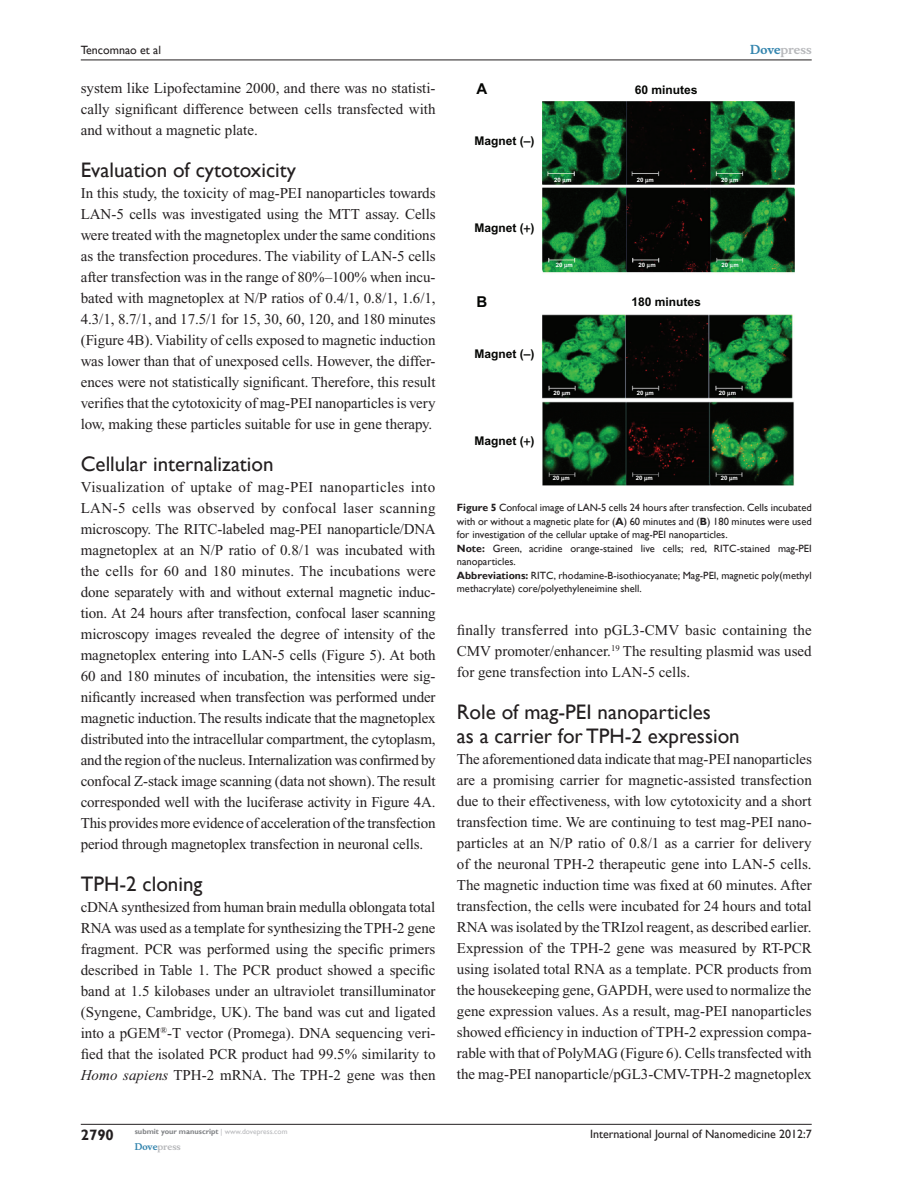
<style>
.page{position:relative;width:918px;height:1188px;background:#fff}
.page>*{position:absolute;margin:0;border:0;box-sizing:border-box;transform-origin:0 0}
.t1{font:21px/24px "Gill Sans";color:#231f20}
.TxF{font:15px/21px "Times New Roman";color:#231f20;text-align:justify}
.Tx{font:15px/21px "Times New Roman";color:#231f20;text-align:justify}
.t2{font:700 15px "Gill Sans";color:#231f20}
.t3{font:700 15px "Arial";color:#040503}
.t4{font:12px "Gill Sans";color:#231f20}
.t5{font:700 12px "Arial";color:#040503}
.t6{font:700 12px "Musee";color:#b8b9bc}
.FC{font:10.5px/13.5px "Gill Sans";color:#231f20;text-align:justify}
.FigSNRI{font:10.5px/13.5px "Gill Sans";color:#231f20}
.t7{font:700 9px "Musee";color:#b8b9bc}
.t8{font:700 7.5px "Gill Sans";color:#808285}
.t9{font:700 6px "Arial";color:#fff}
.s1{color:#3485ae}
.s2{font-style:italic}
.s3{font-weight:700}
.s4{font-weight:400;color:#b8b9bc}
</style>
<div class="page">
<img style="left:542px;top:102px;width:252px;height:384px">
<hr style="left:81px;top:1124px;width:731px;height:1px;background:#231f20">
<hr style="left:81px;top:60px;width:731px;height:1px;background:#231f20">
<svg style="left:645px;top:391px;width:3px;height:5px"></svg>
<svg style="left:647px;top:264px;width:3px;height:5px"></svg>
<svg style="left:730px;top:264px;width:3px;height:5px"></svg>
<svg style="left:563px;top:178px;width:3px;height:5px"></svg>
<svg style="left:645px;top:178px;width:3px;height:5px"></svg>
<svg style="left:730px;top:178px;width:3px;height:5px"></svg>
<svg style="left:564px;top:264px;width:4px;height:5px"></svg>
<svg style="left:562px;top:391px;width:3px;height:5px"></svg>
<svg style="left:727px;top:391px;width:4px;height:5px"></svg>
<svg style="left:561px;top:477px;width:3px;height:5px"></svg>
<svg style="left:644px;top:477px;width:4px;height:5px"></svg>
<svg style="left:729px;top:477px;width:3px;height:5px"></svg>
<p class="t4" style="left:81px;top:43px;width:82px">Tencomnao et al</p>
<p class="t6" style="left:750px;top:43px;width:63px"><span class="s1">Dove</span>press</p>
<p class="Tx" style="left:81px;top:77px;width:356px">system like Lipofectamine 2000, and there was no statisti&shy;cally significant difference between cells transfected with and without a magnetic plate.</p>
<h2 class="t1" style="left:81px;top:158px;width:217px">Evaluation of cytotoxicity</h2>
<p class="TxF" style="left:81px;top:182px;width:356px">In this study, the toxicity of mag-PEI nanoparticles towards LAN-5 cells was investigated using the MTT assay. Cells were treated with the magnetoplex under the same conditions as the transfection procedures. The viability of LAN-5 cells after transfection was in the range of 80%–100% when incu&shy;bated with magnetoplex at N/P ratios of 0.4/1, 0.8/1, 1.6/1, 4.3/1, 8.7/1, and 17.5/1 for 15, 30, 60, 120, and 180 minutes (Figure 4B). Viability of cells exposed to magnetic induction was lower than that of unexposed cells. However, the differ&shy;ences were not statistically significant. Therefore, this result verifies that the cytotoxicity of mag-PEI nanoparticles is very low, making these particles suitable for use in gene therapy.</p>
<h2 class="t1" style="left:81px;top:452px;width:194px">Cellular internalization</h2>
<p class="TxF" style="left:81px;top:476px;width:356px">Visualization of uptake of mag-PEI nanoparticles into LAN-5 cells was observed by confocal laser scanning microscopy. The RITC-labeled mag-PEI nanoparticle/DNA magnetoplex at an N/P ratio of 0.8/1 was incubated with the cells for 60 and 180 minutes. The incubations were done separately with and without external magnetic induc&shy;tion. At 24 hours after transfection, confocal laser scanning microscopy images revealed the degree of intensity of the magnetoplex entering into LAN-5 cells (Figure 5). At both 60 and 180 minutes of incubation, the intensities were sig&shy;nificantly increased when transfection was performed under magnetic induction. The results indicate that the magnetoplex distributed into the intracellular compartment, the cytoplasm, and the region of the nucleus. Internalization was confirmed by confocal Z-stack image scanning (data not shown). The result corresponded well with the luciferase activity in Figure 4A.<br>This provides more evidence of acceleration of the transfection period through magnetoplex transfection in neuronal cells.</p>
<h2 class="t1" style="left:81px;top:872px;width:123px">TPH-2 cloning</h2>
<p class="TxF" style="left:81px;top:896px;width:356px">cDNA synthesized from human brain medulla oblongata total RNA was used as a template for synthesizing the TPH-2 gene fragment. PCR was performed using the specific primers described in Table 1. The PCR product showed a specific band at 1.5 kilobases under an ultraviolet transilluminator (Syngene, Cambridge, UK). The band was cut and ligated into a pGEM<sup>®</sup>-T vector (Promega). DNA sequencing veri&shy;fied that the isolated PCR product had 99.5% similarity to <span class="s2">Homo sapiens</span> TPH-2 mRNA. The TPH-2 gene was then</p>
<p class="t3" style="left:477px;top:80px;width:12px">A</p>
<p class="t5" style="left:474px;top:134px;width:61px">Magnet (–)</p>
<p class="t5" style="left:474px;top:221px;width:61px">Magnet ( )</p>
<p class="t3" style="left:477px;top:292px;width:12px">B</p>
<p class="t5" style="left:474px;top:347px;width:61px">Magnet (–)</p>
<p class="t5" style="left:474px;top:434px;width:61px">Magnet ( )</p>
<p class="t5" style="left:635px;top:82px;width:64px">60 minutes</p>
<p class="t9" style="left:554px;top:176px;width:19px">20 m</p>
<p class="t9" style="left:637px;top:176px;width:19px">20 m</p>
<p class="t9" style="left:721px;top:176px;width:19px">20 m</p>
<p class="t9" style="left:556px;top:262px;width:19px">20 m</p>
<p class="t9" style="left:639px;top:262px;width:19px">20 m</p>
<p class="t9" style="left:722px;top:262px;width:19px">20 m</p>
<p class="t5" style="left:631px;top:295px;width:71px">180 minutes</p>
<p class="t9" style="left:553px;top:389px;width:19px">20 m</p>
<p class="t9" style="left:719px;top:389px;width:19px">20 m</p>
<p class="t9" style="left:637px;top:389px;width:19px">20 m</p>
<p class="t9" style="left:553px;top:475px;width:19px">20 m</p>
<p class="t9" style="left:636px;top:475px;width:19px">20 m</p>
<p class="t9" style="left:721px;top:475px;width:19px">20 m</p>
<p class="FC" style="left:457px;top:501px;width:356px"><span class="s3">Figure 5</span> Confocal image of LAN-5 cells 24 hours after transfection. Cells incubated with or without a magnetic plate for (<span class="s3">A</span>) 60 minutes and (<span class="s3">B</span>) 180 minutes were used for investigation of the cellular uptake of mag-PEI nanoparticles.</p>
<p class="FigSNRI" style="left:457px;top:542px;width:356px"><span class="s3">Note:</span> Green, acridine orange-stained live cells; red, RITC-stained mag-PEI nanoparticles.</p>
<p class="FigSNRI" style="left:457px;top:569px;width:356px"><span class="s3">Abbreviations:</span> RITC, rhodamine-B-isothiocyanate; Mag-PEI, magnetic poly(methyl methacrylate) core/polyethyleneimine shell.</p>
<p class="TxF" style="left:457px;top:620px;width:356px">finally transferred into pGL3-CMV basic containing the CMV promoter/enhancer.<sup>19</sup> The resulting plasmid was used for gene transfection into LAN-5 cells.</p>
<h2 class="t1" style="left:457px;top:701px;width:284px">Role of mag-PEI nanoparticles<br>as a carrier for TPH-2 expression</h2>
<p class="TxF" style="left:457px;top:749px;width:357px">The aforementioned data indicate that mag-PEI nanoparticles are a promising carrier for magnetic-assisted transfection due to their effectiveness, with low cytotoxicity and a short transfection time. We are continuing to test mag-PEI nano&shy;particles at an N/P ratio of 0.8/1 as a carrier for delivery of the neuronal TPH-2 therapeutic gene into LAN-5 cells.<br>The magnetic induction time was fixed at 60 minutes. After transfection, the cells were incubated for 24 hours and total RNA was isolated by the TRIzol reagent, as described earlier.<br>Expression of the TPH-2 gene was measured by RT-PCR using isolated total RNA as a template. PCR products from the housekeeping gene, GAPDH, were used to normalize the gene expression values. As a result, mag-PEI nanoparticles showed efficiency in induction of TPH-2 expression compa&shy;rable with that of PolyMAG (Figure 6). Cells transfected with the mag-PEI nanoparticle/pGL3-CMV-TPH-2 magnetoplex</p>
<p class="t2" style="left:81px;top:1126px;width:35px">2790</p>
<p class="t8" style="left:135px;top:1127px;width:154px">submit your manuscript <span class="s4">| www.dovepress.com</span></p>
<p class="t7" style="left:135px;top:1141px;width:48px"><span class="s1">Dove</span>press</p>
<p class="t4" style="left:590px;top:1127px;width:223px">International Journal of Nanomedicine 2012:7</p>
</div>
